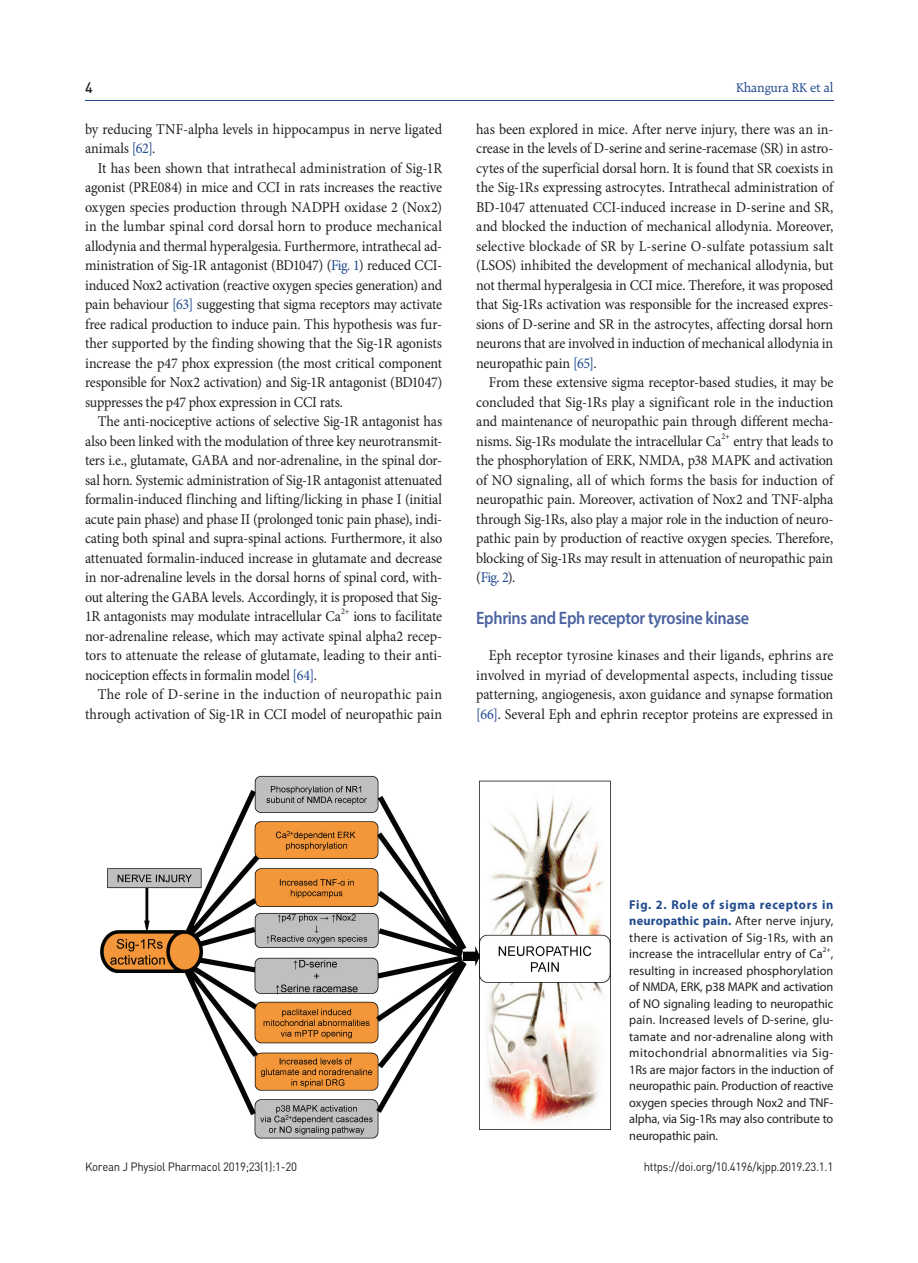
<style>
.page{position:relative;width:918px;height:1263px;background:#fff}
.page>*{position:absolute;margin:0;border:0;box-sizing:border-box;transform-origin:0 0}
.t1{font:600 18px "Myriad Pro";letter-spacing:-.02em;color:#4a629f;scale:.9 1}
.t2{font:15px/19.5px "Minion Pro";letter-spacing:-.01em;color:#231f20;text-align:justify;scale:.94 1}
.t3{font:15px "Dinmed";color:#231f20;scale:.95 1}
.t4{font:13.5px "Raleigh BT";letter-spacing:-.01em;color:#204a8e}
.t5{font:12.75px/16.5px "Myriad Pro";color:#231f20;text-align:justify}
.t6{font:12px "Dinreg";letter-spacing:-.025em;color:#231f20;scale:.95 1}
.t7{font:8.7px "Minion Pro";color:#231f20;scale:.94 1}
.t8{font:7.5px "Myriad Pro";color:#231f20}
.s1{color:#204a8e}
.s2{font-weight:700;color:#204a8e}
</style>
<div class="page">
<hr style="left:85px;top:100px;width:748px;height:1px;background:#204a8e">
<img style="left:100px;top:775px;width:511px;height:364px">
<p class="t3" style="left:85px;top:79px;width:9px">4</p>
<p class="t2" style="left:85px;top:120px;width:382px">by reducing TNF-alpha levels in hippocampus in nerve ligated animals <span class="s1">[62]</span>.</p>
<p class="t2" style="left:85px;top:159px;width:382px;text-indent:13px">It has been shown that intrathecal administration of Sig-1R agonist (PRE084) in mice and CCI in rats increases the reactive oxygen species production through NADPH oxidase 2 (Nox2) in the lumbar spinal cord dorsal horn to produce mechanical allodynia and thermal hyperalgesia. Furthermore, intrathecal ad&shy;ministration of Sig-1R antagonist (BD1047) (<span class="s1">Fig. 1</span>) reduced CCI&shy;induced Nox2 activation (reactive oxygen species generation) and pain behaviour <span class="s1">[63]</span> suggesting that sigma receptors may activate free radical production to induce pain. This hypothesis was fur&shy;ther supported by the finding showing that the Sig-1R agonists increase the p47 phox expression (the most critical component responsible for Nox2 activation) and Sig-1R antagonist (BD1047) suppresses the p47 phox expression in CCI rats.</p>
<p class="t2" style="left:85px;top:413px;width:382px;text-indent:13px">The anti-nociceptive actions of selective Sig-1R antagonist has also been linked with the modulation of three key neurotransmit&shy;ters i.e., glutamate, GABA and nor-adrenaline, in the spinal dor&shy;sal horn. Systemic administration of Sig-1R antagonist attenuated formalin-induced flinching and lifting/licking in phase I (initial acute pain phase) and phase II (prolonged tonic pain phase), indi&shy;cating both spinal and supra-spinal actions. Furthermore, it also attenuated formalin-induced increase in glutamate and decrease in nor-adrenaline levels in the dorsal horns of spinal cord, with&shy;out altering the GABA levels. Accordingly, it is proposed that Sig-1R antagonists may modulate intracellular Ca</p>
<p class="t7" style="left:341px;top:608px;width:11px">2+</p>
<p class="t2" style="left:85px;top:608px;width:381px;text-indent:268px">ions to facilitate nor-adrenaline release, which may activate spinal alpha2 recep&shy;tors to attenuate the release of glutamate, leading to their anti&shy;nociception effects in formalin model <span class="s1">[64]</span>.</p>
<p class="t2" style="left:85px;top:686px;width:381px;text-align:right">The role of D-serine in the induction of neuropathic pain through activation of Sig-1R in CCI model of neuropathic pain</p>
<p class="t4" style="left:736px;top:82px;width:99px">Khangura RK et al</p>
<p class="t2" style="left:476px;top:120px;width:381px">has been explored in mice. After nerve injury, there was an in&shy;crease in the levels of D-serine and serine-racemase (SR) in astro&shy;cytes of the superficial dorsal horn. It is found that SR coexists in the Sig-1Rs expressing astrocytes. Intrathecal administration of BD-1047 attenuated CCI-induced increase in D-serine and SR, and blocked the induction of mechanical allodynia. Moreover, selective blockade of SR by L-serine O-sulfate potassium salt (LSOS) inhibited the development of mechanical allodynia, but not thermal hyperalgesia in CCI mice. Therefore, it was proposed that Sig-1Rs activation was responsible for the increased expres&shy;sions of D-serine and SR in the astrocytes, affecting dorsal horn neurons that are involved in induction of mechanical allodynia in neuropathic pain <span class="s1">[65]</span>.</p>
<p class="t2" style="left:476px;top:374px;width:382px;text-indent:13px">From these extensive sigma receptor-based studies, it may be concluded that Sig-1Rs play a significant role in the induction and maintenance of neuropathic pain through different mecha&shy;nisms. Sig-1Rs modulate the intracellular Ca</p>
<p class="t7" style="left:722px;top:432px;width:11px">2+</p>
<p class="t2" style="left:476px;top:432px;width:382px;text-indent:257px">entry that leads to the phosphorylation of ERK, NMDA, p38 MAPK and activation of NO signaling, all of which forms the basis for induction of neuropathic pain. Moreover, activation of Nox2 and TNF-alpha through Sig-1Rs, also play a major role in the induction of neuro&shy;pathic pain by production of reactive oxygen species. Therefore, blocking of Sig-1Rs may result in attenuation of neuropathic pain (<span class="s1">Fig. 2</span>).</p>
<p class="t1" style="left:476px;top:611px;width:305px">Ephrins and Eph receptor tyrosine kinase</p>
<p class="t2" style="left:476px;top:647px;width:382px;text-indent:13px">Eph receptor tyrosine kinases and their ligands, ephrins are involved in myriad of developmental aspects, including tissue patterning, angiogenesis, axon guidance and synapse formation <span class="s1">[66]</span>. Several Eph and ephrin receptor proteins are expressed in</p>
<p class="t5" style="left:629px;top:897px;width:206px"><span class="s2">Fig. 2. Role of sigma receptors in neuropathic pain.</span> After nerve injury, there is activation of Sig-1Rs, with an increase the intracellular entry of Ca</p>
<p class="t8" style="left:823px;top:947px;width:10px">2+</p>
<p class="t5" style="left:629px;top:947px;width:206px;text-indent:202px">, resulting in increased phosphorylation of NMDA, ERK, p38 MAPK and activation of NO signaling leading to neuropathic pain. Increased levels of D-serine, glu&shy;tamate and nor-adrenaline along with mitochondrial abnormalities via Sig-1Rs are major factors in the induction of neuropathic pain. Production of reactive oxygen species through Nox2 and TNF&shy;alpha, via Sig-1Rs may also contribute to neuropathic pain.</p>
<p class="t6" style="left:85px;top:1163px;width:225px">Korean J Physiol Pharmacol 2019;23(1):1-20</p>
<p class="t6" style="left:644px;top:1163px;width:201px">https://doi.org/10.4196/kjpp.2019.23.1.1</p>
</div>
